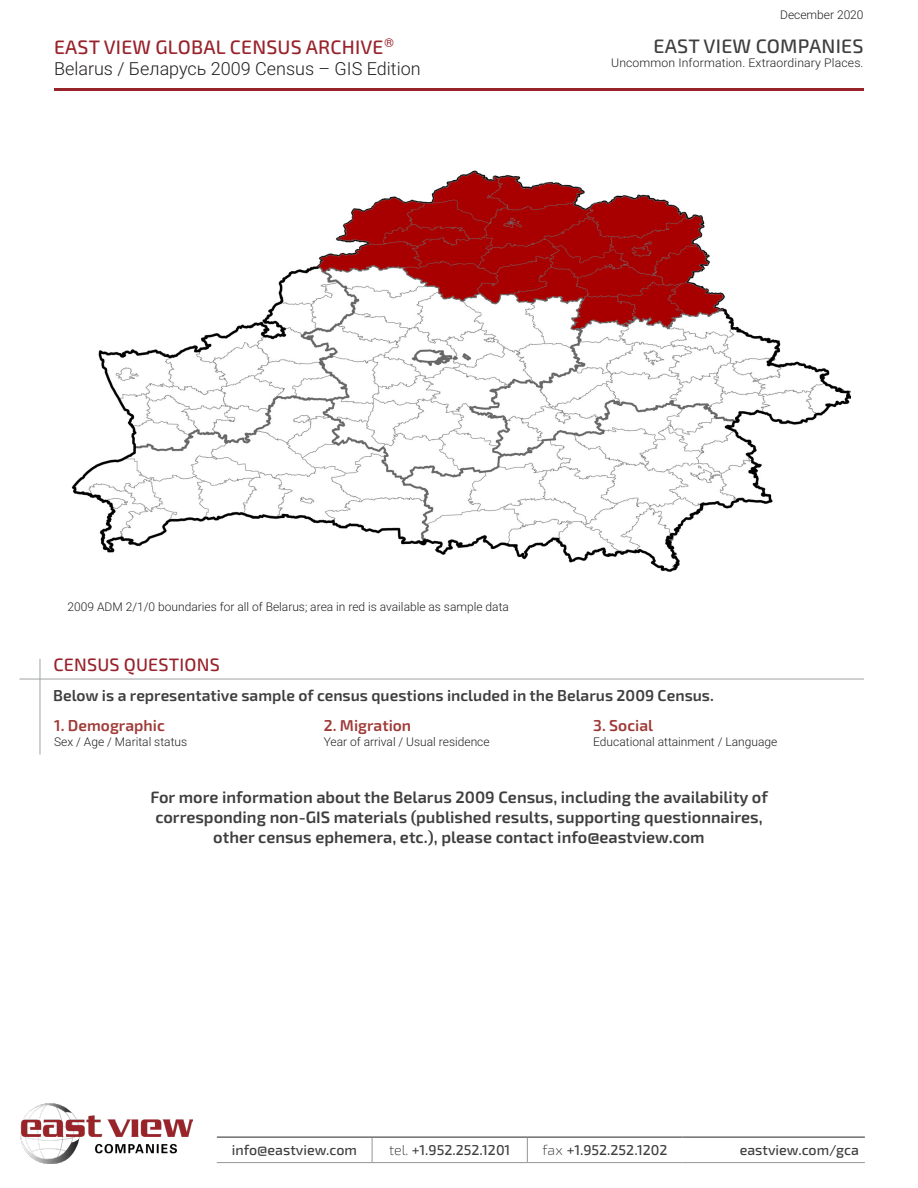
<style>
.page{position:relative;width:918px;height:1188px;background:#fff}
.page>*{position:absolute;margin:0;border:0;box-sizing:border-box;transform-origin:0 0}
.t1{font:500 19.5px "Exo 2.0";letter-spacing:.01em;color:#98232b}
.t2{font:500 19.5px "Exo 2.0";letter-spacing:.01em;color:#3e3e3f}
.t3{font:300 18px "Roboto";color:#231f20}
.t4{font:500 18px "Exo 2.0";letter-spacing:.01em;color:#98232b}
.t5{font:600 16.5px/19.8px "Exo 2.0";color:#3e3e3f;text-align:center}
.t6{font:600 15.75px "Exo 2.0";color:#3e3e3f}
.t7{font:600 15.75px "Exo 2.0";color:#9f3a37}
.t8{font:500 14.25px "Exo 2.0";color:#3e3e3f}
.t9{font:300 12px "Roboto";color:#231f20}
.s1{font-weight:200;color:#231f20}
</style>
<div class="page">
<hr style="left:54px;top:88px;width:810px;height:3px;background:#98232b">
<svg style="left:372px;top:1138px;width:1px;height:24px"></svg>
<svg style="left:527px;top:1138px;width:1px;height:24px"></svg>
<hr style="left:217px;top:1162px;width:155px;height:1px;background:#939598">
<hr style="left:372px;top:1162px;width:155px;height:1px;background:#939598">
<hr style="left:527px;top:1162px;width:156px;height:1px;background:#939598">
<hr style="left:683px;top:1162px;width:182px;height:1px;background:#939598">
<hr style="left:217px;top:1137px;width:155px;height:1px;background:#3e3e3f">
<hr style="left:372px;top:1137px;width:155px;height:1px;background:#3e3e3f">
<hr style="left:527px;top:1137px;width:156px;height:1px;background:#3e3e3f">
<hr style="left:683px;top:1137px;width:182px;height:1px;background:#3e3e3f">
<img style="left:20px;top:1104px;width:172px;height:59px">
<hr style="left:40px;top:659px;width:1px;height:96px;background:#9fa3a5">
<hr style="left:19px;top:679px;width:845px;height:1px;background:#9fa3a5">
<img style="left:71px;top:170px;width:779px;height:402px">
<p class="t1" style="left:54px;top:35px;width:342px">EAST VIEW GLOBAL CENSUS ARCHIVE®</p>
<p class="t3" style="left:54px;top:56px;width:368px">Belarus / Беларусь 2009 Census – GIS Edition</p>
<p class="t9" style="left:780px;top:6px;width:85px">December 2020</p>
<p class="t2" style="left:653px;top:35px;width:212px">EAST VIEW COMPANIES</p>
<p class="t9" style="left:611px;top:55px;width:254px">Uncommon Information. Extraordinary Places.</p>
<p class="t9" style="left:68px;top:599px;width:443px">2009 ADM 2/1/0 boundaries for all of Belarus; area in red is available as sample data</p>
<p class="t4" style="left:53px;top:654px;width:168px">CENSUS QUESTIONS</p>
<p class="t6" style="left:53px;top:686px;width:662px">Below is a representative sample of census questions included in the Belarus 2009 Census.</p>
<p class="t7" style="left:54px;top:716px;width:112px">1. Demographic</p>
<p class="t9" style="left:54px;top:733px;width:134px">Sex / Age / Marital status</p>
<p class="t7" style="left:324px;top:716px;width:89px">2. Migration</p>
<p class="t9" style="left:324px;top:733px;width:167px">Year of arrival / Usual residence</p>
<p class="t7" style="left:593px;top:716px;width:61px">3. Social</p>
<p class="t9" style="left:593px;top:733px;width:186px">Educational attainment / Language</p>
<p class="t5" style="left:150px;top:788px;width:619px">For more information about the Belarus 2009 Census, including the availability of corresponding non-GIS materials (published results, supporting questionnaires, other census ephemera, etc.), please contact info@eastview.com</p>
<p class="t8" style="left:232px;top:1142px;width:127px">info@eastview.com</p>
<p class="t8" style="left:389px;top:1142px;width:123px"><span class="s1">tel.</span> +1.952.252.1201</p>
<p class="t8" style="left:542px;top:1142px;width:127px"><span class="s1">fax</span> +1.952.252.1202</p>
<p class="t8" style="left:740px;top:1142px;width:121px">eastview.com/gca</p>
</div>
